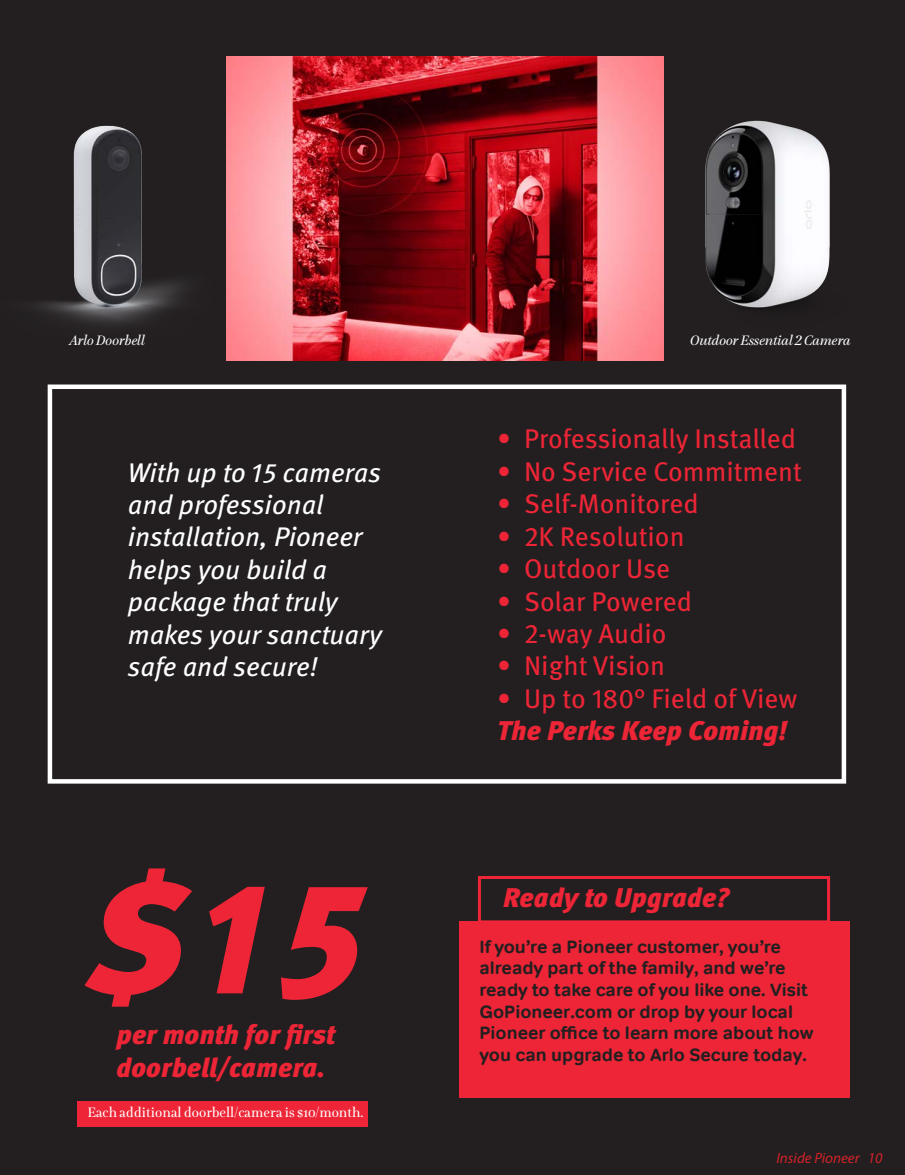
<style>
.page{position:relative;width:905px;height:1175px;background:#fff}
.page>*{position:absolute;margin:0;border:0;box-sizing:border-box;transform-origin:0 0}
.t1{font:italic 900 158.4px "Meta Pro";color:#ed2536}
.t2{font:27px "Meta Pro";color:#ed2536}
.t3{font:italic 27px/32.4px "Meta Pro";color:#fff}
.t4{font:italic 900 27px/32.4px "Meta Pro";color:#ed2536}
.t5{font:700 18px/21.6px "Tondo";color:#231f20}
.t6{font:15px "Lavigne Display";color:#fff}
.t7{font:italic 15px "Lavigne Display";color:#fff}
.t8{font:italic 15px "Myriad Pro";color:#d1232a}
</style>
<div class="page">
<div style="left:0;top:0;width:904px;height:1174px;background:#231f20"></div>
<div style="left:459px;top:921px;width:390px;height:176px;background:#ed2536"></div>
<div style="left:478px;top:876px;width:352px;height:47px;border:3px solid #ed2536"></div>
<img style="left:226px;top:57px;width:437px;height:303px">
<div style="left:77px;top:1101px;width:290px;height:25px;background:#ed2536"></div>
<div style="left:48px;top:384px;width:798px;height:399px;border:4px solid #fff"></div>
<img style="left:36px;top:79px;width:215px;height:258px">
<img style="left:636px;top:79px;width:194px;height:269px">
<p class="t7" style="left:70px;top:332px;width:77px">Arlo Doorbell</p>
<p class="t7" style="left:690px;top:332px;width:162px">Outdoor Essential 2 Camera</p>
<h2 class="t3" style="left:128px;top:454px;width:256px">With up to 15 cameras and professional installation, Pioneer helps you build a package that truly makes your sanctuary safe and secure!</h2>
<h1 class="t1" style="left:88px;top:814px;width:281px">$15</h1>
<h2 class="t4" style="left:117px;top:1017px;width:220px">per month for rst doorbell/camera.</h2>
<p class="t6" style="left:87px;top:1104px;width:277px">Each additional doorbell/camera is $10/month.</p>
<h2 class="t2" style="left:497px;top:418px;width:300px">• Professionally Installed</h2>
<h2 class="t2" style="left:497px;top:451px;width:306px">• No Service Commitment</h2>
<h2 class="t2" style="left:497px;top:483px;width:203px">• Self-Monitored</h2>
<h2 class="t2" style="left:497px;top:515px;width:189px">• 2K Resolution</h2>
<h2 class="t2" style="left:497px;top:548px;width:175px">• Outdoor Use</h2>
<h2 class="t2" style="left:497px;top:580px;width:196px">• Solar Powered</h2>
<h2 class="t2" style="left:497px;top:613px;width:171px">• 2-way Audio</h2>
<h2 class="t2" style="left:497px;top:645px;width:170px">• Night Vision</h2>
<h2 class="t2" style="left:497px;top:677px;width:302px">• Up to 180° Field of View</h2>
<h2 class="t4" style="left:497px;top:713px;width:293px">The Perks Keep Coming!</h2>
<h2 class="t4" style="left:503px;top:880px;width:227px">Ready to Upgrade?</h2>
<p class="t5" style="left:479px;top:935px;width:336px">If you’re a Pioneer customer, you’re already part of the family, and we’re ready to take care of you like one. Visit GoPioneer.com or drop by your local Pioneer office to learn more about how you can upgrade to Arlo Secure today.</p>
<p class="t8" style="left:776px;top:1148px;width:107px">Inside Pioneer 10</p>
</div>
